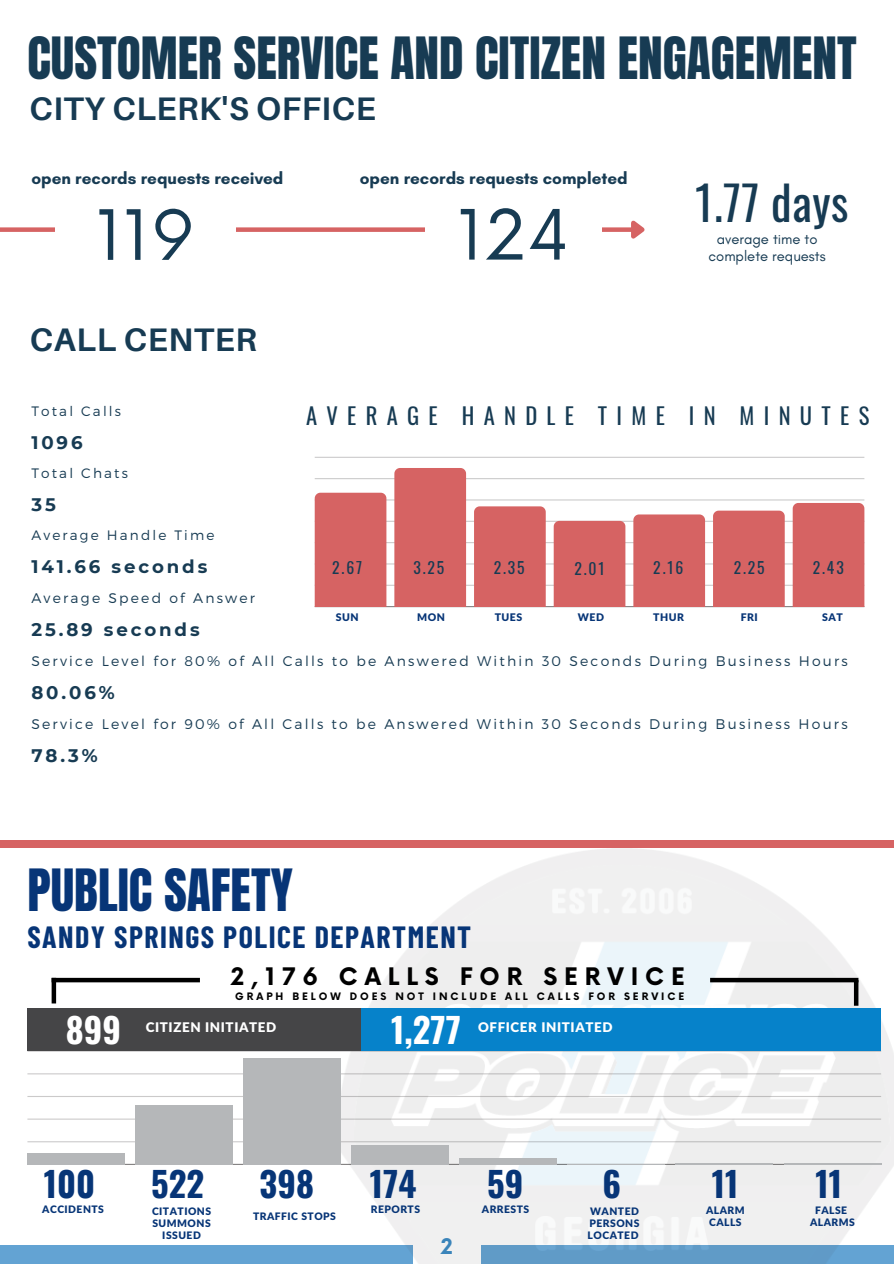
<style>
.page{position:relative;width:894px;height:1264px;background:#fff}
.page>*{position:absolute;margin:0;border:0;box-sizing:border-box;transform-origin:0 0}
.t1{font:67.5px "Now";letter-spacing:.02em;color:#173b53}
.t2{font:49.5px "Anton";color:#173b53}
.t3{font:49.5px "Anton";color:#073577}
.t4{font:46.35px "Oswald";letter-spacing:.01em;color:#173b53}
.t5{font:700 34.5px "Oswald";color:#073577}
.t6{font:700 34.5px "Oswald";color:#fff}
.t7{font:700 32.55px "Aileron";letter-spacing:.015em;color:#173b53}
.t8{font:700 30px "Barlow Condensed";letter-spacing:.05em;color:#073577}
.t9{font:700 23.55px "Now";letter-spacing:.295em;color:#000}
.t10{font:22.5px "Oswald";letter-spacing:.415em;color:#173b53}
.t11{font:700 21px "Now";color:#3a8ac4}
.t12{font:700 18.15px "Montserrat";letter-spacing:.16em;color:#173b53}
.t13{font:700 17.1px "Glacial Indifference";color:#173b53}
.t14{font:15.6px "Oswald";letter-spacing:.12em;color:#173b53}
.t15{font:14.85px "Glacial Indifference";color:#173b53}
.t16{font:300 13.95px "Montserrat";letter-spacing:.16em;color:#173b53}
.t17{font:300 13.65px "Montserrat";letter-spacing:.16em;color:#173b53}
.t18{font:900 13.35px "Lato Latin";letter-spacing:.045em;color:#fff}
.t19{font:900 10.5px "Lato Latin";letter-spacing:.045em;color:#073577}
.t20{font:900 10.35px/12px "Lato Latin";letter-spacing:.045em;color:#073577;text-align:justify}
.t21{font:700 10.05px "Now";letter-spacing:.295em;color:#000}
</style>
<div class="page">
<div style="left:0;top:227px;width:632px;height:5px;background:#d66363"></div>
<svg style="left:626px;top:220px;width:19px;height:19px"></svg>
<div style="left:56px;top:162px;width:180px;height:156px;background:#fff"></div>
<div style="left:425px;top:162px;width:176px;height:155px;background:#fff"></div>
<div style="left:0;top:840px;width:893px;height:8px;background:#d66363"></div>
<div style="left:0;top:1245px;width:893px;height:18px;background:#63a3d3"></div>
<img style="left:337px;top:848px;width:556px;height:415px">
<hr style="left:27px;top:1163px;width:853px;height:1px;background:#302d2e;opacity:.6">
<hr style="left:27px;top:1141px;width:853px;height:1px;background:#302d2e;opacity:.25">
<hr style="left:27px;top:1118px;width:853px;height:1px;background:#302d2e;opacity:.25">
<hr style="left:27px;top:1095px;width:853px;height:2px;background:#302d2e;opacity:.25">
<hr style="left:27px;top:1073px;width:853px;height:1px;background:#302d2e;opacity:.25">
<div style="left:27px;top:1153px;width:98px;height:11px;background:#b5b7b9"></div>
<div style="left:135px;top:1105px;width:98px;height:59px;background:#b5b7b9"></div>
<div style="left:243px;top:1058px;width:98px;height:106px;background:#b5b7b9"></div>
<div style="left:351px;top:1144px;width:98px;height:20px;background:#b5b7b9"></div>
<div style="left:459px;top:1157px;width:97px;height:7px;background:#b5b7b9"></div>
<hr style="left:567px;top:1163px;width:97px;height:1px;background:#b5b7b9">
<hr style="left:675px;top:1163px;width:97px;height:1px;background:#b5b7b9">
<hr style="left:783px;top:1163px;width:97px;height:1px;background:#b5b7b9">
<div style="left:27px;top:1008px;width:853px;height:43px;background:#0682ca"></div>
<div style="left:27px;top:1008px;width:333px;height:43px;background:#454547"></div>
<div style="left:853px;top:980px;width:5px;height:25px;background:#000"></div>
<hr style="left:52px;top:977px;width:4px;height:26px;background:#000">
<div style="left:52px;top:977px;width:148px;height:5px;background:#000"></div>
<div style="left:710px;top:977px;width:148px;height:5px;background:#000"></div>
<hr style="left:314px;top:606px;width:550px;height:1px;background:#302d2e;opacity:.6">
<hr style="left:314px;top:584px;width:550px;height:2px;background:#302d2e;opacity:.25">
<hr style="left:314px;top:563px;width:550px;height:1px;background:#302d2e;opacity:.25">
<hr style="left:314px;top:542px;width:550px;height:1px;background:#302d2e;opacity:.25">
<hr style="left:314px;top:520px;width:550px;height:2px;background:#302d2e;opacity:.25">
<hr style="left:314px;top:499px;width:550px;height:1px;background:#e0e0e0">
<hr style="left:314px;top:478px;width:550px;height:1px;background:#cfcfcf">
<hr style="left:314px;top:457px;width:550px;height:1px;background:#d1d0d1">
<div style="left:314px;top:492px;width:72px;height:114px;background:#d66363"></div>
<div style="left:394px;top:468px;width:72px;height:138px;background:#d66363"></div>
<div style="left:474px;top:506px;width:71px;height:100px;background:#d66363"></div>
<div style="left:553px;top:521px;width:72px;height:85px;background:#d66363"></div>
<div style="left:633px;top:514px;width:71px;height:92px;background:#d66363"></div>
<div style="left:712px;top:510px;width:72px;height:96px;background:#d66363"></div>
<div style="left:792px;top:503px;width:72px;height:103px;background:#d66363"></div>
<p class="t2" style="left:27px;top:23px;width:830px">CUSTOMER SERVICE AND CITIZEN ENGAGEMENT</p>
<p class="t7" style="left:30px;top:89px;width:347px">CITY CLERK'S OFFICE</p>
<p class="t13" style="left:31px;top:168px;width:253px">open records requests received</p>
<p class="t13" style="left:360px;top:168px;width:269px">open records requests completed</p>
<h2 class="t1" style="left:96px;top:198px;width:101px">119</h2>
<h4 class="t1" style="left:457px;top:197px;width:113px">124</h4>
<p class="t7" style="left:30px;top:320px;width:228px">CALL CENTER</p>
<p class="t4" style="left:695px;top:167px;width:155px">1.77 days</p>
<p class="t15" style="left:716px;top:229px;width:102px">average time to</p>
<p class="t15" style="left:708px;top:246px;width:119px">complete requests</p>
<h5 class="t17" style="left:31px;top:402px;width:91px">Total Calls</h5>
<p class="t12" style="left:31px;top:431px;width:53px">1096</p>
<p class="t17" style="left:31px;top:464px;width:98px">Total Chats</p>
<p class="t12" style="left:31px;top:493px;width:26px">35</p>
<p class="t17" style="left:31px;top:526px;width:185px">Average Handle Time</p>
<p class="t12" style="left:31px;top:555px;width:177px">141.66 seconds</p>
<p class="t16" style="left:31px;top:589px;width:225px">Average Speed of Answer</p>
<p class="t12" style="left:31px;top:618px;width:170px">25.89 seconds</p>
<p class="t16" style="left:31px;top:652px;width:817px">Service Level for 80% of All Calls to be Answered Within 30 Seconds During Business Hours</p>
<p class="t12" style="left:31px;top:681px;width:85px">80.06%</p>
<p class="t16" style="left:31px;top:715px;width:817px">Service Level for 90% of All Calls to be Answered Within 30 Seconds During Business Hours</p>
<p class="t12" style="left:31px;top:744px;width:68px">78.3%</p>
<p class="t10" style="left:306px;top:398px;width:564px">AVERAGE HANDLE TIME IN MINUTES</p>
<h5 class="t14" style="left:332px;top:555px;width:31px">2.67</h5>
<h5 class="t14" style="left:413px;top:555px;width:32px">3.25</h5>
<h5 class="t14" style="left:493px;top:555px;width:32px">2.35</h5>
<p class="t14" style="left:574px;top:556px;width:32px">2.01</p>
<p class="t14" style="left:653px;top:555px;width:32px">2.16</p>
<p class="t14" style="left:733px;top:555px;width:32px">2.25</p>
<p class="t14" style="left:812px;top:555px;width:33px">2.43</p>
<p class="t19" style="left:335px;top:612px;width:24px">SUN</p>
<h2 class="t19" style="left:417px;top:612px;width:29px">MON</h2>
<h6 class="t19" style="left:494px;top:612px;width:29px">TUES</h6>
<p class="t19" style="left:577px;top:612px;width:28px">WED</p>
<p class="t19" style="left:653px;top:612px;width:32px">THUR</p>
<h5 class="t19" style="left:740px;top:612px;width:19px">FRI</h5>
<p class="t19" style="left:822px;top:612px;width:22px">SAT</p>
<h4 class="t3" style="left:27px;top:855px;width:267px">PUBLIC SAFETY</h4>
<p class="t8" style="left:27px;top:917px;width:445px">SANDY SPRINGS POLICE DEPARTMENT</p>
<h1 class="t9" style="left:231px;top:963px;width:455px">2,176 CALLS FOR SERVICE</h1>
<p class="t21" style="left:235px;top:990px;width:450px">GRAPH BELOW DOES NOT INCLUDE ALL CALLS FOR SERVICE</p>
<p class="t6" style="left:391px;top:1002px;width:71px">1,277</p>
<h3 class="t18" style="left:478px;top:1021px;width:136px">OFFICER INITIATED</h3>
<p class="t6" style="left:66px;top:1002px;width:57px">899</p>
<p class="t18" style="left:146px;top:1021px;width:132px">CITIZEN INITIATED</p>
<p class="t5" style="left:44px;top:1156px;width:53px">100</p>
<p class="t5" style="left:151px;top:1156px;width:55px">522</p>
<p class="t5" style="left:259px;top:1156px;width:56px">398</p>
<p class="t5" style="left:369px;top:1156px;width:48px">174</p>
<p class="t5" style="left:487px;top:1156px;width:38px">59</p>
<p class="t5" style="left:602px;top:1156px;width:20px">6</p>
<p class="t5" style="left:711px;top:1156px;width:28px">11</p>
<h5 class="t5" style="left:815px;top:1156px;width:28px">11</h5>
<p class="t20" style="left:42px;top:1203px;width:63px">ACCIDENTS</p>
<p class="t20" style="left:814px;top:1204px;width:34px">FALSE</p>
<p class="t20" style="left:809px;top:1216px;width:46px">ALARMS</p>
<p class="t20" style="left:370px;top:1203px;width:51px">REPORTS</p>
<p class="t20" style="left:481px;top:1203px;width:49px">ARRESTS</p>
<p class="t20" style="left:705px;top:1204px;width:40px">ALARM</p>
<p class="t20" style="left:709px;top:1216px;width:34px">CALLS</p>
<p class="t20" style="left:152px;top:1205px;width:61px">CITATIONS</p>
<p class="t20" style="left:152px;top:1217px;width:60px">SUMMONS</p>
<p class="t20" style="left:162px;top:1229px;width:40px">ISSUED</p>
<p class="t20" style="left:253px;top:1210px;width:84px">TRAFFIC STOPS</p>
<p class="t20" style="left:587px;top:1205px;width:53px">WANTED PERSONS LOCATED</p>
<h1 class="t11" style="left:440px;top:1234px;width:14px">2</h1>
</div>
